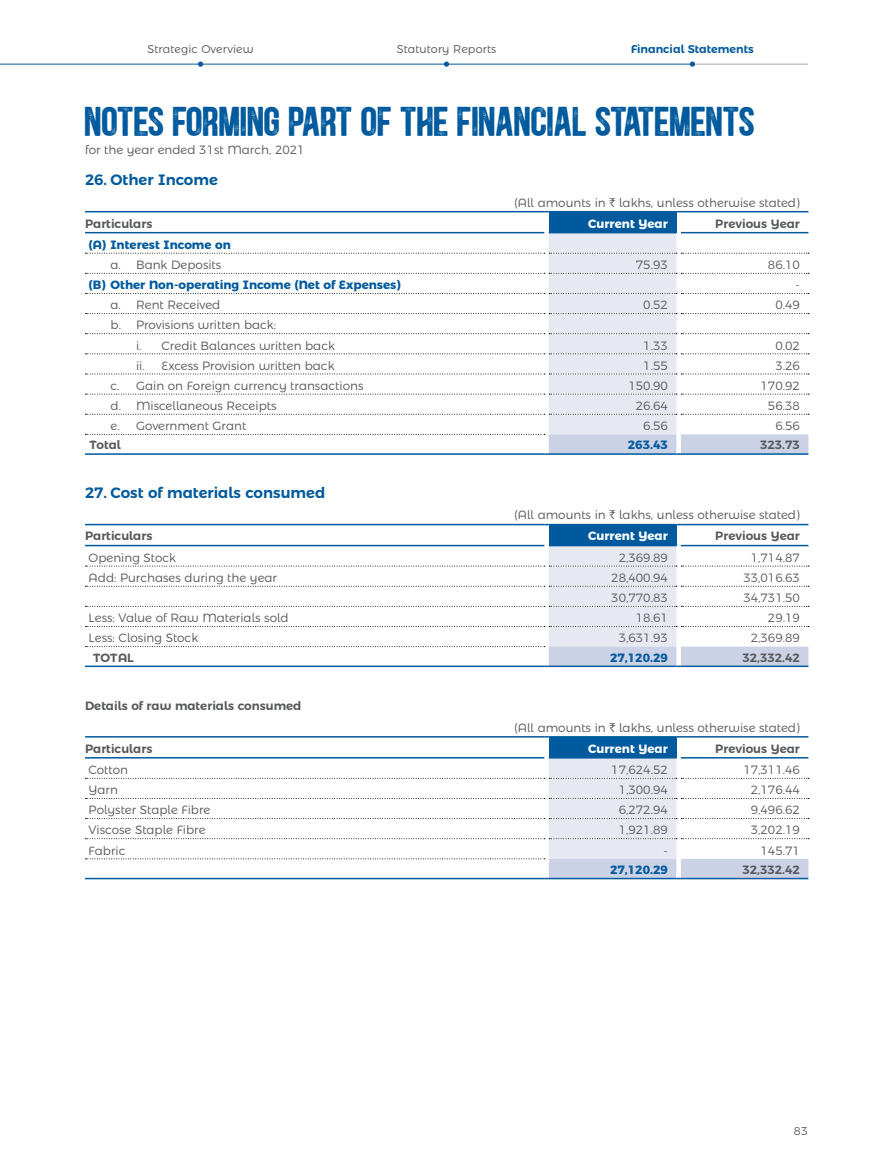
<style>
.page{position:relative;width:893px;height:1170px;background:#fff}
.page>*{position:absolute;margin:0;border:0;box-sizing:border-box;transform-origin:0 0}
.t1{font:700 42px "Blackside Rust";letter-spacing:-.01em;color:#005a9d}
.t2{font:600 15px "Montserrat Alternates";color:#005a9d}
.t3{font:300 12px/20.1px "Montserrat Alternates";color:#57585b}
.t4{font:600 12px "Montserrat Alternates";color:#57585b}
.t5{font:700 12px "Montserrat Alternates";color:#005a9d}
.t6{font:700 12px "Montserrat Alternates";color:#fff}
.t7{font:300 11.25px "Montserrat Alternates";letter-spacing:.01em;color:#57585b}
.t8{font:600 11.25px "Montserrat Alternates";color:#005a9d}
.s1{font-family:"Rupee Foradian";font-weight:400}
</style>
<div class="page">
<div style="left:549px;top:212px;width:127px;height:21px;background:#005a9d"></div>
<hr style="left:85px;top:211px;width:459px;height:1px;background:#005a9d">
<hr style="left:549px;top:211px;width:127px;height:1px;background:#005a9d">
<hr style="left:681px;top:211px;width:127px;height:1px;background:#005a9d">
<hr style="left:85px;top:232px;width:459px;height:1px;background:#005a9d">
<hr style="left:681px;top:232px;width:127px;height:1px;background:#005a9d">
<svg style="left:85px;top:233px;width:724px;height:222px"></svg>
<div style="left:549px;top:524px;width:127px;height:21px;background:#005a9d"></div>
<hr style="left:85px;top:524px;width:459px;height:1px;background:#005a9d">
<hr style="left:681px;top:524px;width:127px;height:1px;background:#005a9d">
<svg style="left:85px;top:545px;width:724px;height:122px"></svg>
<div style="left:549px;top:736px;width:127px;height:21px;background:#005a9d"></div>
<hr style="left:85px;top:736px;width:459px;height:1px;background:#005a9d">
<hr style="left:681px;top:736px;width:127px;height:1px;background:#005a9d">
<svg style="left:85px;top:757px;width:724px;height:122px"></svg>
<hr style="left:0;top:64px;width:693px;height:1px;background:#005a9d">
<hr style="left:693px;top:64px;width:115px;height:1px;background:#a7a9ab">
<svg style="left:444px;top:61px;width:5px;height:6px"></svg>
<svg style="left:690px;top:61px;width:5px;height:6px"></svg>
<svg style="left:198px;top:61px;width:5px;height:6px"></svg>
<p class="t7" style="left:147px;top:41px;width:108px">Strategic Overview</p>
<p class="t7" style="left:397px;top:41px;width:101px">Statutory Reports</p>
<p class="t8" style="left:631px;top:40px;width:124px">Financial Statements</p>
<h1 class="t1" style="left:85px;top:101px;width:672px">NOTES FORMING PART OF THE FINANCIAL STATEMENTS</h1>
<p class="t3" style="left:85px;top:139px;width:221px">for the year ended 31st March, 2021</p>
<p class="t2" style="left:85px;top:167px;width:134px">26. Other Income</p>
<p class="t3" style="left:514px;top:191px;width:287px">(All amounts in <span class="s1">`</span> lakhs, unless otherwise stated)</p>
<p class="t4" style="left:85px;top:213px;width:69px">Particulars</p>
<p class="t6" style="left:588px;top:213px;width:81px">Current Year</p>
<p class="t4" style="left:715px;top:213px;width:86px">Previous Year</p>
<p class="t5" style="left:89px;top:235px;width:144px">(A) Interest Income on</p>
<p class="t3" style="left:111px;top:254px;width:112px">a. Bank Deposits</p>
<p class="t3" style="left:636px;top:254px;width:34px">75.93</p>
<p class="t3" style="left:768px;top:254px;width:34px">86.10</p>
<p class="t5" style="left:89px;top:275px;width:314px">(B) Other Non-operating Income (Net of Expenses)</p>
<p class="t3" style="left:796px;top:274px;width:6px">-</p>
<p class="t3" style="left:111px;top:294px;width:111px">a. Rent Received</p>
<p class="t3" style="left:643px;top:294px;width:26px">0.52</p>
<p class="t3" style="left:775px;top:294px;width:26px">0.49</p>
<p class="t3" style="left:136px;top:314px;width:200px;text-indent:-26px">b. Provisions written back:<br>i. Credit Balances written back</p>
<p class="t3" style="left:643px;top:334px;width:26px">1.33</p>
<p class="t3" style="left:775px;top:334px;width:26px">0.02</p>
<p class="t3" style="left:136px;top:354px;width:200px">ii. Excess Provision written back</p>
<p class="t3" style="left:643px;top:354px;width:26px">1.55</p>
<p class="t3" style="left:775px;top:354px;width:26px">3.26</p>
<p class="t3" style="left:111px;top:374px;width:254px">c. Gain on Foreign currency transactions</p>
<p class="t3" style="left:628px;top:374px;width:41px">150.90</p>
<p class="t3" style="left:760px;top:374px;width:41px">170.92</p>
<p class="t3" style="left:111px;top:394px;width:167px">d. Miscellaneous Receipts</p>
<p class="t3" style="left:636px;top:394px;width:34px">26.64</p>
<p class="t3" style="left:768px;top:394px;width:34px">56.38</p>
<p class="t3" style="left:111px;top:415px;width:137px">e. Government Grant</p>
<p class="t3" style="left:643px;top:415px;width:26px">6.56</p>
<p class="t3" style="left:775px;top:415px;width:26px">6.56</p>
<p class="t4" style="left:89px;top:435px;width:33px">Total</p>
<p class="t5" style="left:628px;top:435px;width:41px">263.43</p>
<p class="t4" style="left:760px;top:435px;width:41px">323.73</p>
<p class="t2" style="left:85px;top:480px;width:242px">27. Cost of materials consumed</p>
<p class="t3" style="left:514px;top:504px;width:287px">(All amounts in <span class="s1">`</span> lakhs, unless otherwise stated)</p>
<p class="t4" style="left:85px;top:526px;width:69px">Particulars</p>
<p class="t6" style="left:588px;top:526px;width:81px">Current Year</p>
<p class="t4" style="left:715px;top:526px;width:86px">Previous Year</p>
<p class="t3" style="left:89px;top:546px;width:89px">Opening Stock</p>
<p class="t3" style="left:619px;top:546px;width:51px">2,369.89</p>
<p class="t3" style="left:751px;top:546px;width:51px">1,714.87</p>
<p class="t3" style="left:89px;top:566px;width:190px">Add: Purchases during the year</p>
<p class="t3" style="left:611px;top:566px;width:58px">28,400.94</p>
<p class="t3" style="left:743px;top:566px;width:58px">33,016.63</p>
<p class="t3" style="left:611px;top:586px;width:58px">30,770.83</p>
<p class="t3" style="left:743px;top:586px;width:58px">34,731.50</p>
<p class="t3" style="left:89px;top:607px;width:202px">Less: Value of Raw Materials sold</p>
<p class="t3" style="left:636px;top:607px;width:34px">18.61</p>
<p class="t3" style="left:768px;top:607px;width:34px">29.19</p>
<p class="t3" style="left:89px;top:627px;width:111px">Less: Closing Stock</p>
<p class="t3" style="left:619px;top:627px;width:51px">3,631.93</p>
<p class="t3" style="left:751px;top:627px;width:51px">2,369.89</p>
<p class="t4" style="left:93px;top:647px;width:42px">TOTAL</p>
<p class="t5" style="left:610px;top:647px;width:59px">27,120.29</p>
<p class="t4" style="left:742px;top:647px;width:59px">32,332.42</p>
<p class="t4" style="left:85px;top:695px;width:218px">Details of raw materials consumed</p>
<p class="t3" style="left:514px;top:716px;width:287px">(All amounts in <span class="s1">`</span> lakhs, unless otherwise stated)</p>
<p class="t4" style="left:85px;top:738px;width:69px">Particulars</p>
<p class="t6" style="left:588px;top:738px;width:81px">Current Year</p>
<p class="t4" style="left:715px;top:738px;width:86px">Previous Year</p>
<p class="t3" style="left:89px;top:758px;width:41px">Cotton</p>
<p class="t3" style="left:611px;top:758px;width:58px">17,624.52</p>
<p class="t3" style="left:743px;top:758px;width:58px">17,311.46</p>
<p class="t3" style="left:89px;top:778px;width:31px">Yarn</p>
<p class="t3" style="left:619px;top:778px;width:51px">1,300.94</p>
<p class="t3" style="left:751px;top:778px;width:51px">2,176.44</p>
<p class="t3" style="left:89px;top:799px;width:123px">Polyster Staple Fibre</p>
<p class="t3" style="left:619px;top:799px;width:51px">6,272.94</p>
<p class="t3" style="left:751px;top:799px;width:51px">9,496.62</p>
<p class="t3" style="left:89px;top:819px;width:118px">Viscose Staple Fibre</p>
<p class="t3" style="left:619px;top:819px;width:51px">1,921.89</p>
<p class="t3" style="left:751px;top:819px;width:51px">3,202.19</p>
<p class="t3" style="left:89px;top:839px;width:38px">Fabric</p>
<p class="t3" style="left:760px;top:839px;width:41px">145.71</p>
<p class="t5" style="left:610px;top:859px;width:59px">27,120.29</p>
<p class="t4" style="left:742px;top:859px;width:59px">32,332.42</p>
<p class="t7" style="left:794px;top:1122px;width:15px">83</p>
</div>
